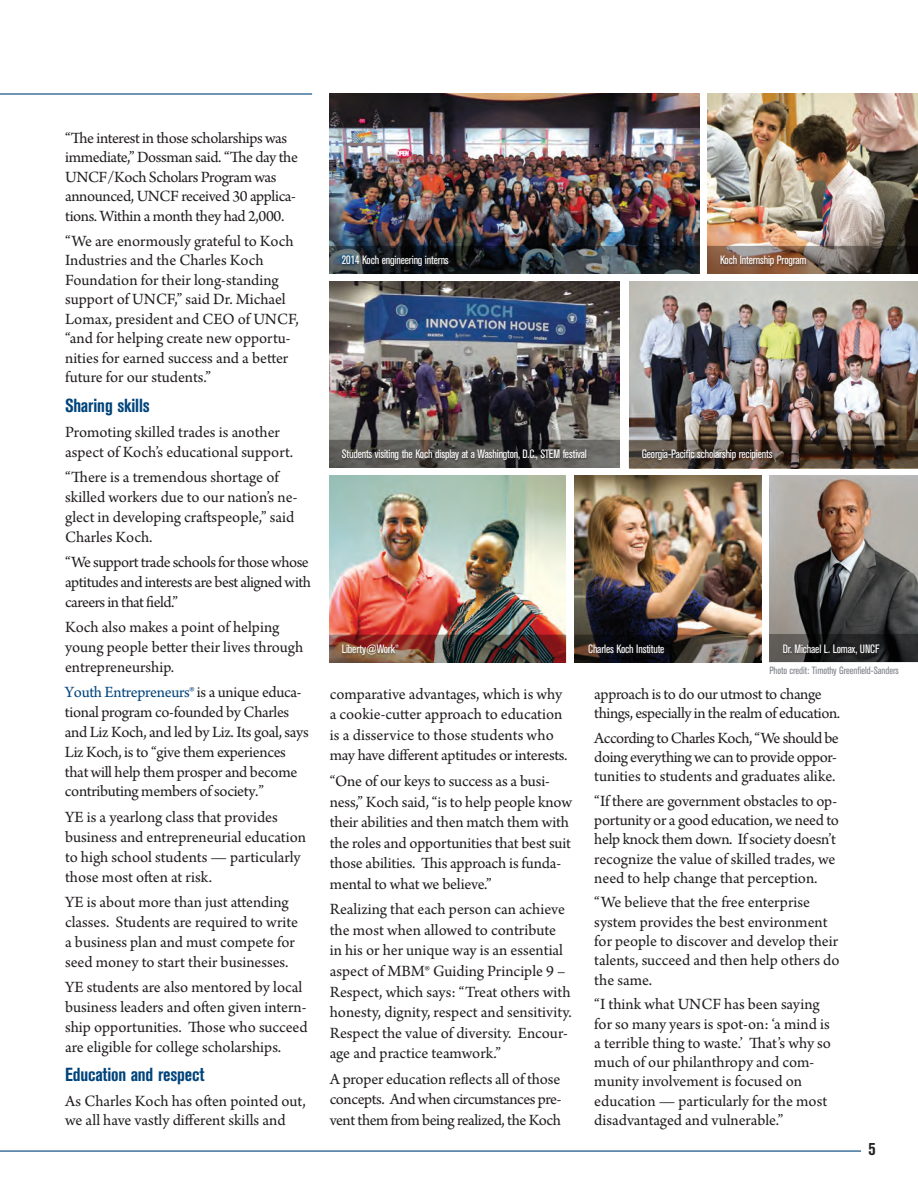
<style>
.page{position:relative;width:918px;height:1188px;background:#fff}
.page>*{position:absolute;margin:0;border:0;box-sizing:border-box;transform-origin:0 0}
.h3{font:700 18.75px "AC Akzidenz Cond";letter-spacing:-.005em;color:#00447b}
.t1{font:700 18px "AC Akzidenz Cond";color:#231f20}
.p{font:16.5px/20.5px "Arno Pro";letter-spacing:-.005em;color:#231f20}
.p-2{font:16.5px/19.5px "Arno Pro";letter-spacing:-.025em;color:#231f20}
.p-3{font:16.5px/19.2px "Arno Pro";letter-spacing:-.03em;color:#231f20}
.caption_-_text{font:12px "AC Akzidenz Cond";letter-spacing:-.015em;color:#fff}
.t2{font:10.5px "AC Akzidenz Cond";letter-spacing:-.005em;color:#80838a}
.s1{color:#00447c}
</style>
<div class="page">
<hr style="left:0;top:93px;width:312px;height:2px;background:#00447b">
<hr style="left:0;top:1150px;width:861px;height:2px;background:#00447b">
<img style="left:629px;top:281px;width:289px;height:159px">
<svg style="left:629px;top:440px;width:289px;height:28px"></svg>
<div style="left:641px;top:449px;width:133px;height:14px;background:#231f20;opacity:.5"></div>
<img style="left:329px;top:93px;width:371px;height:181px">
<img style="left:331px;top:248px;width:366px;height:24px">
<div style="left:329px;top:246px;width:370px;height:28px;border:1px solid #231f20"></div>
<div style="left:340px;top:255px;width:110px;height:14px;background:#231f20;opacity:.5"></div>
<img style="left:329px;top:281px;width:291px;height:159px">
<svg style="left:331px;top:442px;width:287px;height:24px"></svg>
<div style="left:329px;top:440px;width:291px;height:28px;border:1px solid #231f20"></div>
<div style="left:340px;top:449px;width:248px;height:14px;background:#231f20;opacity:.5"></div>
<img style="left:708px;top:93px;width:210px;height:153px">
<svg style="left:707px;top:246px;width:211px;height:28px"></svg>
<div style="left:719px;top:255px;width:89px;height:14px;background:#231f20;opacity:.5"></div>
<img style="left:770px;top:476px;width:148px;height:158px">
<svg style="left:769px;top:634px;width:149px;height:28px"></svg>
<div style="left:782px;top:644px;width:99px;height:13px;background:#231f20;opacity:.5"></div>
<img style="left:330px;top:476px;width:236px;height:159px">
<img style="left:331px;top:637px;width:233px;height:23px">
<div style="left:329px;top:635px;width:237px;height:27px;border:1px solid #231f20"></div>
<div style="left:341px;top:644px;width:59px;height:14px;background:#231f20;opacity:.5"></div>
<img style="left:575px;top:476px;width:186px;height:159px">
<svg style="left:577px;top:637px;width:182px;height:23px"></svg>
<div style="left:575px;top:635px;width:186px;height:27px;border:1px solid #231f20"></div>
<div style="left:587px;top:644px;width:79px;height:12px;background:#231f20;opacity:.5"></div>
<p class="p-2" style="left:65px;top:129px;width:234px">“The interest in those scholarships was immediate,” Dossman said. “The day the UNCF/Koch Scholars Program was announced, UNCF received 30 applica&shy;tions. Within a month they had 2,000.</p>
<p class="p" style="left:65px;top:232px;width:235px;line-height:19.5px">“We are enormously grateful to Koch Industries and the Charles Koch Foundation for their long-standing support of UNCF,” said Dr. Michael Lomax, president and CEO of UNCF, “and for helping create new opportu&shy;nities for earned success and a better future for our students.”</p>
<p class="h3" style="left:65px;top:395px;width:86px">Sharing skills</p>
<p class="p" style="left:65px;top:423px;width:230px;line-height:20px">Promoting skilled trades is another aspect of Koch’s educational support.</p>
<p class="p" style="left:65px;top:468px;width:234px;line-height:20px">“There is a tremendous shortage of skilled workers due to our nation’s ne&shy;glect in developing craftspeople,” said<br>Charles Koch.</p>
<p class="p-3" style="left:65px;top:553px;width:247px;line-height:20px">“We support trade schools for those whose aptitudes and interests are best aligned with careers in that field.”</p>
<p class="p" style="left:65px;top:618px;width:240px;line-height:20px">Koch also makes a point of helping young people better their lives through entrepreneurship.</p>
<p class="p" style="left:65px;top:683px;width:245px;line-height:19.8px"><span class="s1">Youth Entrepreneurs®</span> is a unique educa&shy;tional program co-founded by Charles and Liz Koch, and led by Liz. Its goal, says Liz Koch, is to “give them experiences that will help them prosper and become contributing members of society.”</p>
<p class="p" style="left:65px;top:808px;width:243px;line-height:20px">YE is a yearlong class that provides business and entrepreneurial education to high school students — particularly those most often at risk.</p>
<p class="p" style="left:65px;top:893px;width:234px;line-height:20px">YE is about more than just attending classes. Students are required to write a business plan and must compete for seed money to start their businesses.</p>
<p class="p" style="left:65px;top:978px;width:244px;line-height:20px">YE students are also mentored by local business leaders and often given intern&shy;ship opportunities. Those who succeed are eligible for college scholarships.</p>
<p class="h3" style="left:65px;top:1064px;width:141px">Education and respect</p>
<p class="p" style="left:65px;top:1092px;width:242px;line-height:19.4px">As Charles Koch has often pointed out, we all have vastly different skills and</p>
<p class="caption_-_text" style="left:342px;top:254px;width:108px">2014 Koch engineering interns</p>
<p class="caption_-_text" style="left:720px;top:254px;width:88px">Koch Internship Program</p>
<p class="caption_-_text" style="left:342px;top:447px;width:246px">Students visiting the Koch display at a Washington, D.C., STEM festival</p>
<p class="caption_-_text" style="left:642px;top:447px;width:132px">Georgia-Pacific scholarship recipients</p>
<p class="caption_-_text" style="left:342px;top:642px;width:58px">Liberty@Work®</p>
<p class="caption_-_text" style="left:588px;top:642px;width:78px">Charles Koch Institute</p>
<p class="caption_-_text" style="left:783px;top:642px;width:98px">Dr. Michael L. Lomax, UNCF</p>
<p class="t2" style="left:769px;top:664px;width:131px">Photo credit: Timothy Greenfield-Sanders</p>
<p class="p" style="left:330px;top:684px;width:239px">comparative advantages, which is why a cookie-cutter approach to education is a disservice to those students who may have different aptitudes or interests.</p>
<p class="p" style="left:330px;top:772px;width:244px">“One of our keys to success as a busi&shy;ness,” Koch said, “is to help people know their abilities and then match them with the roles and opportunities that best suit those abilities. This approach is funda&shy;mental to what we believe.”</p>
<p class="p" style="left:330px;top:900px;width:244px">Realizing that each person can achieve the most when allowed to contribute in his or her unique way is an essential aspect of MBM® Guiding Principle 9 – Respect, which says: “Treat others with honesty, dignity, respect and sensitivity.<br>Respect the value of diversity. Encour&shy;age and practice teamwork.”</p>
<p class="p" style="left:330px;top:1070px;width:233px;text-align:justify">A proper education reflects all of those concepts. And when circumstances pre&shy;vent them from being realized, the Koch</p>
<p class="p-2" style="left:594px;top:685px;width:247px">approach is to do our utmost to change things, especially in the realm of education.</p>
<p class="p-3" style="left:594px;top:729px;width:246px">According to Charles Koch, “We should be doing everything we can to provide oppor&shy;tunities to students and graduates alike.</p>
<p class="p" style="left:594px;top:792px;width:246px;line-height:19.2px">“If there are government obstacles to op&shy;portunity or a good education, we need to help knock them down. If society doesn’t recognize the value of skilled trades, we need to help change that perception.</p>
<p class="p" style="left:594px;top:894px;width:247px;line-height:19.2px">“We believe that the free enterprise system provides the best environment for people to discover and develop their talents, succeed and then help others do the same.</p>
<p class="p" style="left:594px;top:996px;width:238px;line-height:19.2px">“I think what UNCF has been saying for so many years is spot-on: ‘a mind is a terrible thing to waste.’ That’s why so much of our philanthropy and com&shy;munity involvement is focused on education — particularly for the most disadvantaged and vulnerable.”</p>
<p class="t1" style="left:868px;top:1138px;width:9px">5</p>
</div>
